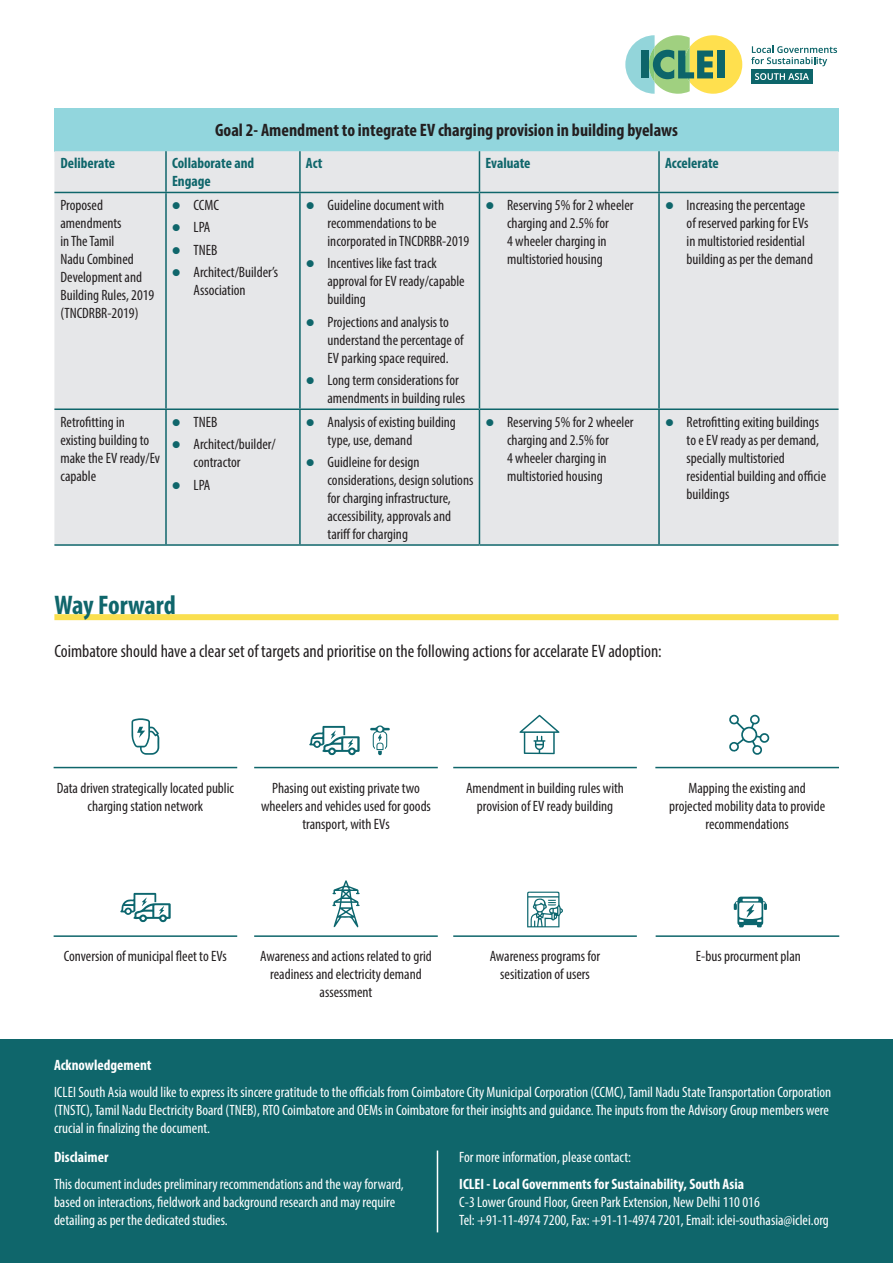
<style>
.page{position:relative;width:893px;height:1263px;background:#fff}
.page>*{position:absolute;margin:0;border:0;box-sizing:border-box;transform-origin:0 0}
.t1{font:700 condensed 27px "Myriad Pro";letter-spacing:-.005em;color:#0f666b}
.t2{font:condensed 18px "Myriad Pro";color:#231f20}
.t3{font:700 condensed 18px "Myriad Pro";color:#231f20}
.t4{font:condensed 15px/18px "Myriad Pro";color:#231f20}
.t5{font:condensed 15px/18px "Myriad Pro";color:#fff}
.t6{font:700 condensed 15px "Myriad Pro";color:#fff}
.t7{font:700 condensed 15px/18px "Myriad Pro";color:#0f666b}
</style>
<div class="page">
<svg style="left:625px;top:35px;width:117px;height:59px"></svg>
<div style="left:717px;top:51px;width:8px;height:27px;background:#0d656a"></div>
<svg style="left:751px;top:46px;width:86px;height:20px"></svg>
<div style="left:751px;top:69px;width:61px;height:15px;background:#0d656a"></div>
<svg style="left:755px;top:73px;width:54px;height:7px"></svg>
<div style="left:54px;top:614px;width:784px;height:6px;background:#fadf4f"></div>
<div style="left:54px;top:108px;width:784px;height:43px;background:#92d6dd"></div>
<div style="left:54px;top:151px;width:784px;height:393px;background:#e6e7e9"></div>
<hr style="left:54px;top:544px;width:112px;height:2px;background:#0f666b">
<hr style="left:166px;top:544px;width:134px;height:2px;background:#0f666b">
<hr style="left:300px;top:544px;width:179px;height:2px;background:#0f666b">
<hr style="left:479px;top:544px;width:180px;height:2px;background:#0f666b">
<hr style="left:659px;top:544px;width:179px;height:2px;background:#0f666b">
<hr style="left:54px;top:408px;width:112px;height:2px;background:#0f666b">
<hr style="left:166px;top:408px;width:134px;height:2px;background:#0f666b">
<hr style="left:300px;top:408px;width:179px;height:2px;background:#0f666b">
<hr style="left:479px;top:408px;width:180px;height:2px;background:#0f666b">
<hr style="left:659px;top:408px;width:179px;height:2px;background:#0f666b">
<hr style="left:165px;top:151px;width:2px;height:41px;background:#0f666b">
<hr style="left:299px;top:151px;width:2px;height:41px;background:#0f666b">
<hr style="left:479px;top:151px;width:1px;height:41px;background:#0f666b">
<hr style="left:658px;top:151px;width:2px;height:41px;background:#0f666b">
<hr style="left:165px;top:193px;width:2px;height:215px;background:#0f666b">
<hr style="left:299px;top:193px;width:2px;height:215px;background:#0f666b">
<hr style="left:479px;top:193px;width:1px;height:215px;background:#0f666b">
<hr style="left:658px;top:193px;width:2px;height:215px;background:#0f666b">
<hr style="left:165px;top:410px;width:2px;height:134px;background:#0f666b">
<hr style="left:299px;top:410px;width:2px;height:134px;background:#0f666b">
<hr style="left:479px;top:410px;width:1px;height:134px;background:#0f666b">
<hr style="left:658px;top:410px;width:2px;height:134px;background:#0f666b">
<hr style="left:54px;top:192px;width:112px;height:1px;background:#0f666b">
<hr style="left:166px;top:192px;width:134px;height:1px;background:#0f666b">
<hr style="left:300px;top:192px;width:179px;height:1px;background:#0f666b">
<hr style="left:479px;top:192px;width:180px;height:1px;background:#0f666b">
<hr style="left:659px;top:192px;width:179px;height:1px;background:#0f666b">
<div style="left:0;top:1039px;width:893px;height:224px;background:#0f666b"></div>
<hr style="left:437px;top:1150px;width:1px;height:82px;background:#fff">
<hr style="left:54px;top:767px;width:183px;height:1px;background:#0f666b">
<hr style="left:54px;top:935px;width:183px;height:2px;background:#0f666b">
<hr style="left:655px;top:767px;width:184px;height:1px;background:#0f666b">
<hr style="left:453px;top:935px;width:184px;height:2px;background:#0f666b">
<hr style="left:254px;top:767px;width:184px;height:1px;background:#0f666b">
<hr style="left:656px;top:935px;width:183px;height:2px;background:#0f666b">
<hr style="left:453px;top:767px;width:184px;height:1px;background:#0f666b">
<hr style="left:254px;top:935px;width:184px;height:2px;background:#0f666b">
<svg style="left:132px;top:718px;width:27px;height:37px"></svg>
<svg style="left:370px;top:725px;width:20px;height:30px"></svg>
<svg style="left:734px;top:897px;width:33px;height:30px"></svg>
<svg style="left:527px;top:892px;width:36px;height:35px"></svg>
<svg style="left:332px;top:880px;width:28px;height:48px"></svg>
<svg style="left:519px;top:715px;width:40px;height:39px"></svg>
<svg style="left:729px;top:715px;width:40px;height:40px"></svg>
<svg style="left:120px;top:893px;width:51px;height:29px"></svg>
<svg style="left:309px;top:726px;width:51px;height:29px"></svg>
<svg style="left:173px;top:202px;width:7px;height:7px"></svg>
<svg style="left:173px;top:224px;width:7px;height:7px"></svg>
<svg style="left:173px;top:247px;width:7px;height:7px"></svg>
<svg style="left:173px;top:269px;width:7px;height:7px"></svg>
<svg style="left:307px;top:202px;width:7px;height:7px"></svg>
<svg style="left:307px;top:260px;width:7px;height:7px"></svg>
<svg style="left:307px;top:319px;width:7px;height:7px"></svg>
<svg style="left:307px;top:377px;width:7px;height:7px"></svg>
<svg style="left:486px;top:202px;width:7px;height:7px"></svg>
<svg style="left:666px;top:202px;width:7px;height:7px"></svg>
<svg style="left:173px;top:419px;width:7px;height:7px"></svg>
<svg style="left:173px;top:441px;width:7px;height:7px"></svg>
<svg style="left:173px;top:482px;width:7px;height:7px"></svg>
<svg style="left:307px;top:419px;width:7px;height:7px"></svg>
<svg style="left:307px;top:459px;width:7px;height:7px"></svg>
<svg style="left:486px;top:419px;width:7px;height:7px"></svg>
<svg style="left:666px;top:419px;width:7px;height:7px"></svg>
<p class="t3" style="left:215px;top:119px;width:464px">Goal 2- Amendment to integrate EV charging provision in building byelaws</p>
<p class="t7" style="left:60px;top:154px;width:56px">Deliberate</p>
<p class="t7" style="left:172px;top:154px;width:84px">Collaborate and<br>Engage</p>
<p class="t7" style="left:306px;top:154px;width:18px">Act</p>
<p class="t7" style="left:485px;top:154px;width:47px">Evaluate</p>
<p class="t7" style="left:665px;top:154px;width:55px">Accelerate</p>
<p class="t4" style="left:60px;top:196px;width:95px">Proposed amendments<br>in The Tamil<br>Nadu Combined<br>Development and<br>Building Rules, 2019 (TNCDRBR-2019)</p>
<p class="t4" style="left:194px;top:193px;width:86px;line-height:22.5px">CCMC<br>LPA<br>TNEB<br>Architect/Builder’s</p>
<p class="t4" style="left:507px;top:196px;width:128px">Reserving 5% for 2 wheeler charging and 2.5% for<br>4 wheeler charging in multistoried housing</p>
<p class="t4" style="left:687px;top:196px;width:128px">Increasing the percentage of reserved parking for EVs in multistoried residential building as per the demand</p>
<p class="t4" style="left:328px;top:196px;width:143px">Guideline document with recommendations to be incorporated in TNCDRBR-2019</p>
<p class="t4" style="left:328px;top:254px;width:139px">Incentives like fast track approval for EV ready/capable building</p>
<p class="t4" style="left:328px;top:313px;width:137px">Projections and analysis to understand the percentage of<br>EV parking space required.</p>
<p class="t4" style="left:328px;top:371px;width:139px">Long term considerations for amendments in building rules</p>
<p class="t4" style="left:194px;top:281px;width:54px">Association</p>
<p class="t4" style="left:60px;top:412px;width:101px">Retrofitting in existing building to make the EV ready/Ev capable</p>
<p class="t4" style="left:194px;top:410px;width:84px;line-height:22.5px">TNEB<br>Architect/builder/</p>
<p class="t4" style="left:194px;top:451px;width:49px;line-height:22.5px">contractor<br>LPA</p>
<p class="t4" style="left:328px;top:412px;width:130px">Analysis of existing building type, use, demand</p>
<p class="t4" style="left:328px;top:453px;width:147px">Guidleine for design considerations, design solutions for charging infrastructure, accessibility, approvals and tariff for charging</p>
<p class="t4" style="left:507px;top:412px;width:128px">Reserving 5% for 2 wheeler charging and 2.5% for<br>4 wheeler charging in multistoried housing</p>
<p class="t4" style="left:687px;top:412px;width:141px">Retrofitting exiting buildings to e EV ready as per demand, specially multistoried residential building and officie buildings</p>
<h1 class="t1" style="left:54px;top:588px;width:123px">Way Forward</h1>
<p class="t2" style="left:54px;top:640px;width:609px">Coimbatore should have a clear set of targets and prioritise on the following actions for accelarate EV adoption:</p>
<p class="t4" style="left:57px;top:779px;width:179px;text-align:center">Data driven strategically located public charging station network</p>
<p class="t4" style="left:261px;top:779px;width:171px;text-align:center">Phasing out existing private two wheelers and vehicles used for goods transport, with EVs</p>
<p class="t4" style="left:466px;top:779px;width:159px;text-align:center">Amendment in building rules with provision of EV ready building</p>
<p class="t4" style="left:669px;top:779px;width:157px;text-align:center">Mapping the existing and projected mobility data to provide recommendations</p>
<p class="t4" style="left:64px;top:947px;width:165px">Conversion of municipal fleet to EVs</p>
<p class="t4" style="left:260px;top:947px;width:173px;text-align:center">Awareness and actions related to grid readiness and electricity demand assessment</p>
<p class="t4" style="left:490px;top:947px;width:112px;text-align:center">Awareness programs for sesitization of users</p>
<p class="t4" style="left:696px;top:947px;width:106px">E-bus procurment plan</p>
<p class="t6" style="left:54px;top:1055px;width:99px">Acknowledgement</p>
<p class="t5" style="left:54px;top:1082px;width:779px">ICLEI South Asia would like to express its sincere gratitude to the officials from Coimbatore City Municipal Corporation (CCMC), Tamil Nadu State Transportation Corporation (TNSTC), Tamil Nadu Electricity Board (TNEB), RTO Coimbatore and OEMs in Coimbatore for their insights and guidance. The inputs from the Advisory Group members were crucial in finalizing the document.</p>
<p class="t5" style="left:459px;top:1147px;width:173px">For more information, please contact:</p>
<p class="t6" style="left:459px;top:1174px;width:286px">ICLEI - Local Governments for Sustainability, South Asia</p>
<p class="t5" style="left:459px;top:1192px;width:371px">C-3 Lower Ground Floor, Green Park Extension, New Delhi 110 016<br>Tel: +91-11-4974 7200, Fax: +91-11-4974 7201, Email: iclei-southasia@iclei.org</p>
<p class="t6" style="left:54px;top:1147px;width:56px">Disclaimer</p>
<p class="t5" style="left:54px;top:1174px;width:351px">This document includes preliminary recommendations and the way forward, based on interactions, fieldwork and background research and may require detailing as per the dedicated studies.</p>
</div>
